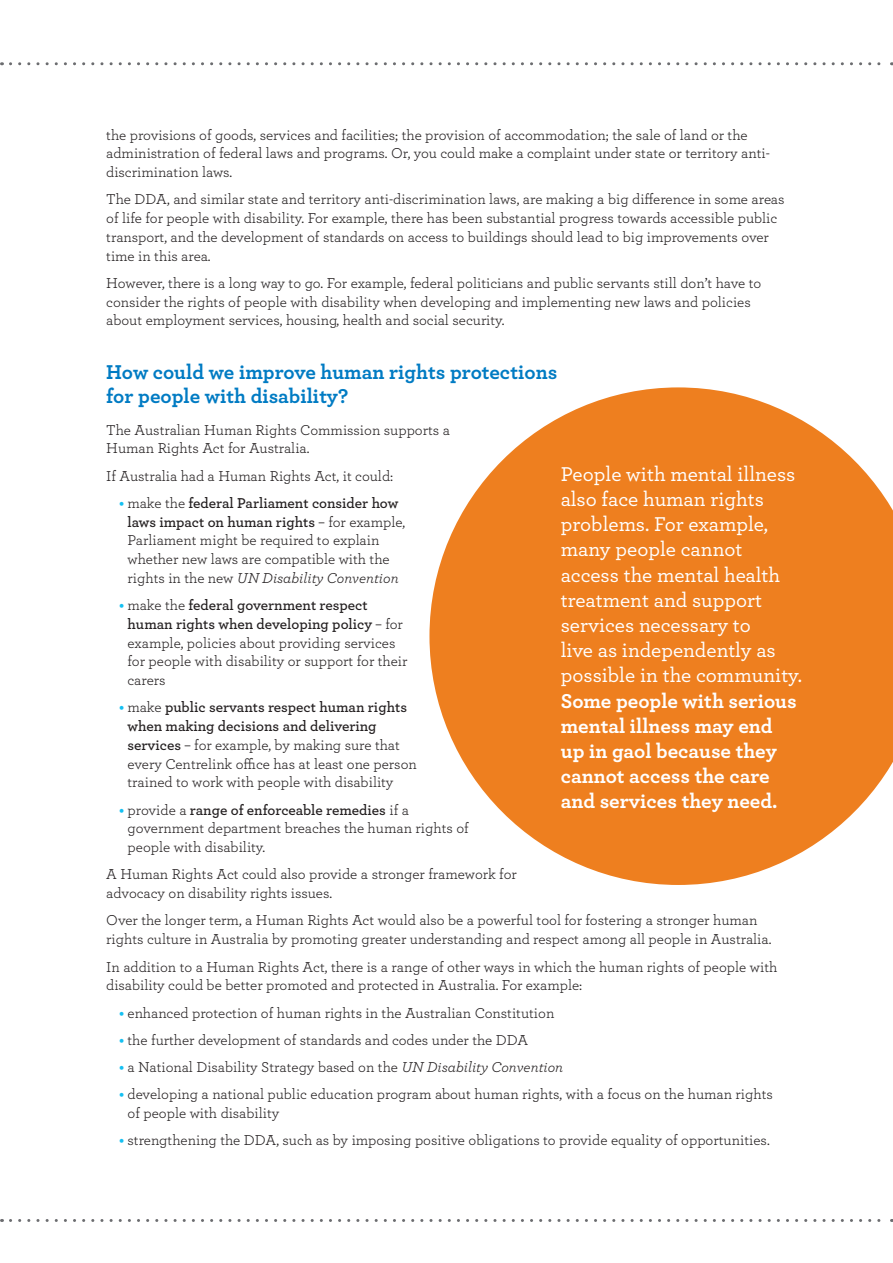
<style>
.page{position:relative;width:893px;height:1263px;background:#fff}
.page>*{position:absolute;margin:0;border:0;box-sizing:border-box;transform-origin:0 0}
.t1{font:500 21px/25.2px "Archer";color:#fff}
.t2{font:700 21px/25.2px "Archer";color:#fff}
.t3{font:700 21px/24px "Archer";color:#007bc3}
.t4{font:15px/18.8px "Archer";color:#231f20}
.s1{font-weight:700;color:#15c0f2}
.s2{font-weight:600}
.s3{font-style:italic}
</style>
<div class="page">
<svg style="left:10px;top:62px;width:882px;height:3px"></svg>
<svg style="left:10px;top:1219px;width:882px;height:3px"></svg>
<svg style="left:429px;top:387px;width:464px;height:498px;fill:#ee7f1f"></svg>
<p class="t4" style="left:106px;top:124px;width:665px">the provisions of goods, services and facilities; the provision of accommodation; the sale of land or the administration of federal laws and programs. Or, you could make a complaint under state or territory anti&shy;discrimination laws.</p>
<p class="t4" style="left:106px;top:189px;width:680px">The DDA, and similar state and territory anti-discrimination laws, are making a big difference in some areas of life for people with disability. For example, there has been substantial progress towards accessible public transport, and the development of standards on access to buildings should lead to big improvements over time in this area.</p>
<p class="t4" style="left:106px;top:273px;width:657px">However, there is a long way to go. For example, federal politicians and public servants still don’t have to consider the rights of people with disability when developing and implementing new laws and policies about employment services, housing, health and social security.</p>
<h1 class="t3" style="left:106px;top:359px;width:452px">How could we improve human rights protections for people with disability?</h1>
<p class="t4" style="left:106px;top:420px;width:345px">The Australian Human Rights Commission supports a<br>Human Rights Act for Australia.</p>
<p class="t4" style="left:106px;top:466px;width:288px">If Australia had a Human Rights Act, it could:</p>
<p class="t4" style="left:128px;top:493px;width:279px;text-indent:-9px"><span class="s1">•</span> make the <span class="s2">federal Parliament consider how laws impact on human rights</span> – for example, Parliament might be required to explain whether new laws are compatible with the rights in the new <span class="s3">UN Disability Convention</span></p>
<p class="t4" style="left:128px;top:595px;width:281px;text-indent:-9px"><span class="s1">•</span> make the <span class="s2">federal government respect human rights when developing policy</span> – for example, policies about providing services for people with disability or support for their carers</p>
<p class="t4" style="left:128px;top:697px;width:291px;text-indent:-9px"><span class="s1">•</span> make <span class="s2">public servants respect human rights when making decisions and delivering services</span> – for example, by making sure that every Centrelink office has at least one person trained to work with people with disability</p>
<p class="t4" style="left:128px;top:800px;width:343px;text-indent:-9px"><span class="s1">•</span> provide a <span class="s2">range of enforceable remedies</span> if a government department breaches the human rights of people with disability.</p>
<p class="t4" style="left:106px;top:864px;width:412px">A Human Rights Act could also provide a stronger framework for advocacy on disability rights issues.</p>
<p class="t4" style="left:106px;top:910px;width:667px">Over the longer term, a Human Rights Act would also be a powerful tool for fostering a stronger human rights culture in Australia by promoting greater understanding and respect among all people in Australia.</p>
<p class="t4" style="left:106px;top:956px;width:673px">In addition to a Human Rights Act, there is a range of other ways in which the human rights of people with disability could be better promoted and protected in Australia. For example:</p>
<p class="t4" style="left:119px;top:1002px;width:437px"><span class="s1">•</span> enhanced protection of human rights in the Australian Constitution</p>
<p class="t4" style="left:119px;top:1030px;width:411px"><span class="s1">•</span> the further development of standards and codes under the DDA</p>
<p class="t4" style="left:119px;top:1057px;width:446px"><span class="s1">•</span> a National Disability Strategy based on the <span class="s3">UN Disability Convention</span></p>
<p class="t4" style="left:128px;top:1084px;width:647px;text-indent:-9px"><span class="s1">•</span> developing a national public education program about human rights, with a focus on the human rights of people with disability</p>
<p class="t4" style="left:119px;top:1130px;width:652px"><span class="s1">•</span> strengthening the DDA, such as by imposing positive obligations to provide equality of opportunities.</p>
<h1 class="t1" style="left:561px;top:460px;width:243px">People with mental illness also face human rights problems. For example, many people cannot access the mental health treatment and support services necessary to<br>live as independently as possible in the community.</h1>
<h1 class="t2" style="left:561px;top:687px;width:237px">Some people with serious mental illness may end up in gaol because they cannot access the care and services they need.</h1>
</div>
